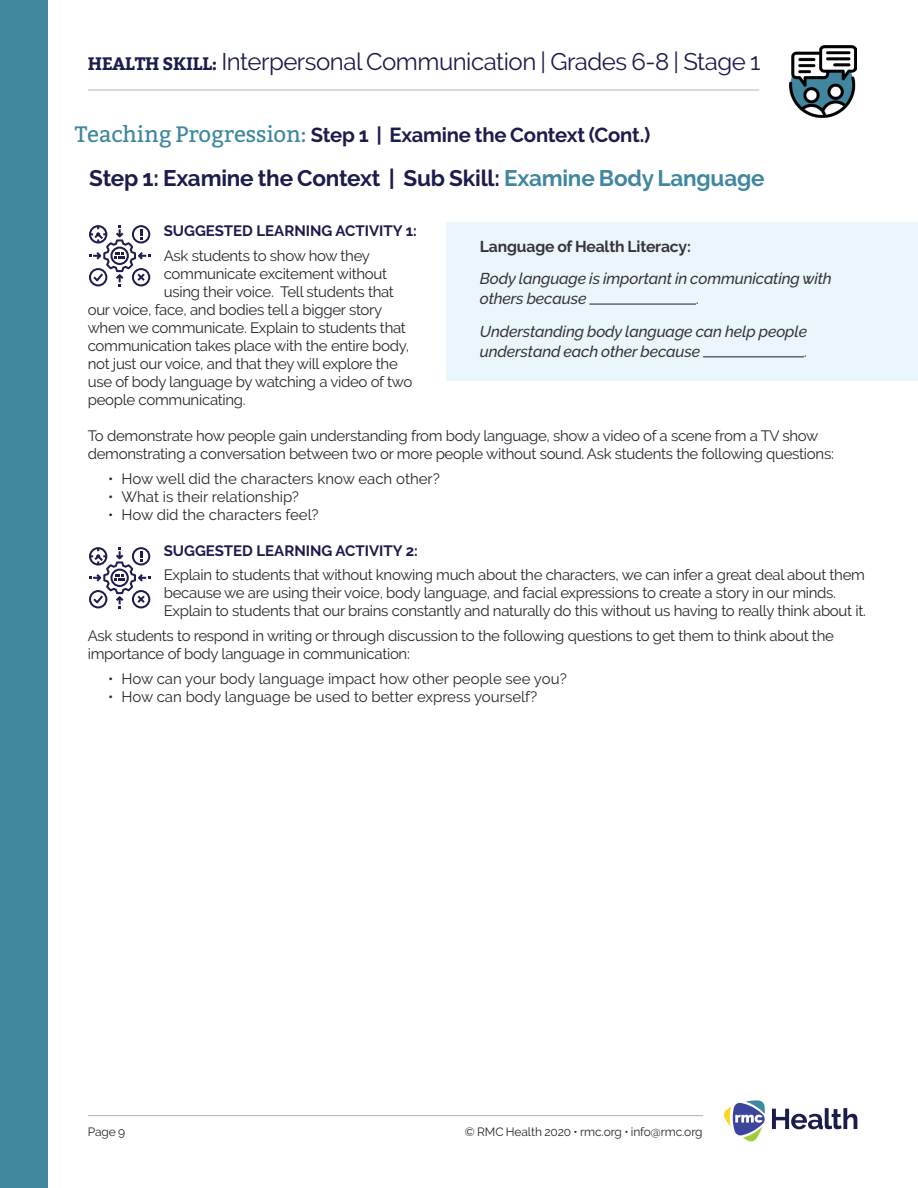
<style>
.page{position:relative;width:918px;height:1188px;background:#fff}
.page>*{position:absolute;margin:0;border:0;box-sizing:border-box;transform-origin:0 0}
.t1{font:24px "Raleway";letter-spacing:-.02em;color:#1c1c4d}
.Medium_Purple_Header{font:700 22.5px "Raleway";letter-spacing:-.01em;color:#1c1c4d}
.t2{font:700 20.25px "Raleway";letter-spacing:-.01em;color:#1c1c4d}
.t3{font:italic 500 15.75px/20px "Raleway";letter-spacing:-.01em;color:#36353b}
.t4{font:700 15.75px "Raleway";letter-spacing:-.01em;color:#36353b}
.t5{font:15.75px "Raleway";color:#36353b}
.Body_Copy{font:15px/18px "Raleway";letter-spacing:-.02em;color:#26272e}
.Teaching_Notes_and_L{font:15px/18px "Raleway";letter-spacing:-.02em;color:#26272e}
.Teaching_Notes_and_L-2{font:15px "Raleway";color:#26272e}
.Small_Purple_Header{font:700 15px "Raleway";color:#1c1c4d}
.t6{font:12px "Raleway";letter-spacing:-.01em;color:#26272e}
.s1{font-family:"Bitter";font-weight:700;font-size:18px}
.s2{font-family:"Bitter";font-weight:400;font-size:22.35px;color:#40879f}
.s3{color:#40879f}
</style>
<div class="page">
<div style="left:0;top:0;width:47px;height:1188px;background:#40879f"></div>
<svg style="left:724px;top:1100px;width:41px;height:42px"></svg>
<svg style="left:772px;top:1108px;width:85px;height:21px"></svg>
<hr style="left:88px;top:1115px;width:615px;height:1px;background:#b4b5b8">
<hr style="left:88px;top:90px;width:671px;height:1px;background:#b4b5b8">
<img style="left:790px;top:46px;width:66px;height:72px">
<div style="left:446px;top:222px;width:472px;height:158px;background:#eaf6fb"></div>
<hr style="left:589px;top:304px;width:107px;height:1px;background:#36353b">
<hr style="left:703px;top:356px;width:101px;height:1px;background:#36353b">
<svg style="left:89px;top:225px;width:61px;height:61px"></svg>
<svg style="left:89px;top:547px;width:61px;height:61px"></svg>
<p class="t1" style="left:88px;top:47px;width:674px"><span class="s1">HEALTH SKILL:</span> Interpersonal Communication | Grades 6-8 | Stage 1</p>
<p class="t2" style="left:75px;top:124px;width:577px"><span class="s2">Teaching Progression:</span> Step 1 | Examine the Context (Cont.)</p>
<p class="Medium_Purple_Header" style="left:89px;top:166px;width:677px">Step 1: Examine the Context | Sub Skill: <span class="s3">Examine Body Language</span></p>
<p class="Small_Purple_Header" style="left:164px;top:222px;width:255px">SUGGESTED LEARNING ACTIVITY 1:</p>
<p class="Body_Copy" style="left:164px;top:247px;width:208px">Ask students to show how they</p>
<p class="Body_Copy" style="left:164px;top:265px;width:225px">communicate excitement without</p>
<p class="Body_Copy" style="left:164px;top:283px;width:232px">using their voice. Tell students that</p>
<p class="Body_Copy" style="left:88px;top:301px;width:296px">our voice, face, and bodies tell a bigger story</p>
<p class="Body_Copy" style="left:88px;top:319px;width:320px">when we communicate. Explain to students that</p>
<p class="Body_Copy" style="left:88px;top:337px;width:323px">communication takes place with the entire body,</p>
<p class="Body_Copy" style="left:88px;top:355px;width:312px">not just our voice, and that they will explore the</p>
<p class="Body_Copy" style="left:88px;top:373px;width:326px">use of body language by watching a video of two</p>
<p class="Body_Copy" style="left:88px;top:391px;width:160px">people communicating.</p>
<p class="Body_Copy" style="left:88px;top:427px;width:748px">To demonstrate how people gain understanding from body language, show a video of a scene from a TV show demonstrating a conversation between two or more people without sound. Ask students the following questions:</p>
<p class="Teaching_Notes_and_L-2" style="left:108px;top:470px;width:333px">• How well did the characters know each other?</p>
<p class="Teaching_Notes_and_L-2" style="left:108px;top:488px;width:193px">• What is their relationship?</p>
<p class="Teaching_Notes_and_L-2" style="left:108px;top:506px;width:212px">• How did the characters feel?</p>
<p class="Small_Purple_Header" style="left:164px;top:542px;width:256px">SUGGESTED LEARNING ACTIVITY 2:</p>
<p class="Teaching_Notes_and_L" style="left:164px;top:566px;width:704px">Explain to students that without knowing much about the characters, we can infer a great deal about them because we are using their voice, body language, and facial expressions to create a story in our minds.<br>Explain to students that our brains constantly and naturally do this without us having to really think about it.</p>
<p class="Teaching_Notes_and_L" style="left:88px;top:627px;width:748px">Ask students to respond in writing or through discussion to the following questions to get them to think about the importance of body language in communication:</p>
<p class="Teaching_Notes_and_L-2" style="left:108px;top:670px;width:460px">• How can your body language impact how other people see you?</p>
<p class="Teaching_Notes_and_L-2" style="left:108px;top:688px;width:431px">• How can body language be used to better express yourself?</p>
<p class="t4" style="left:480px;top:237px;width:212px">Language of Health Literacy:</p>
<p class="t3" style="left:480px;top:269px;width:353px">Body language is important in communicating with others because</p>
<p class="t5" style="left:696px;top:290px;width:4px">.</p>
<p class="t3" style="left:480px;top:322px;width:329px">Understanding body language can help people understand each other because</p>
<p class="t5" style="left:804px;top:342px;width:4px">.</p>
<p class="t6" style="left:88px;top:1125px;width:39px">Page 9</p>
<p class="t6" style="left:465px;top:1125px;width:239px">© RMC Health 2020 • rmc.org • info@rmc.org</p>
</div>
